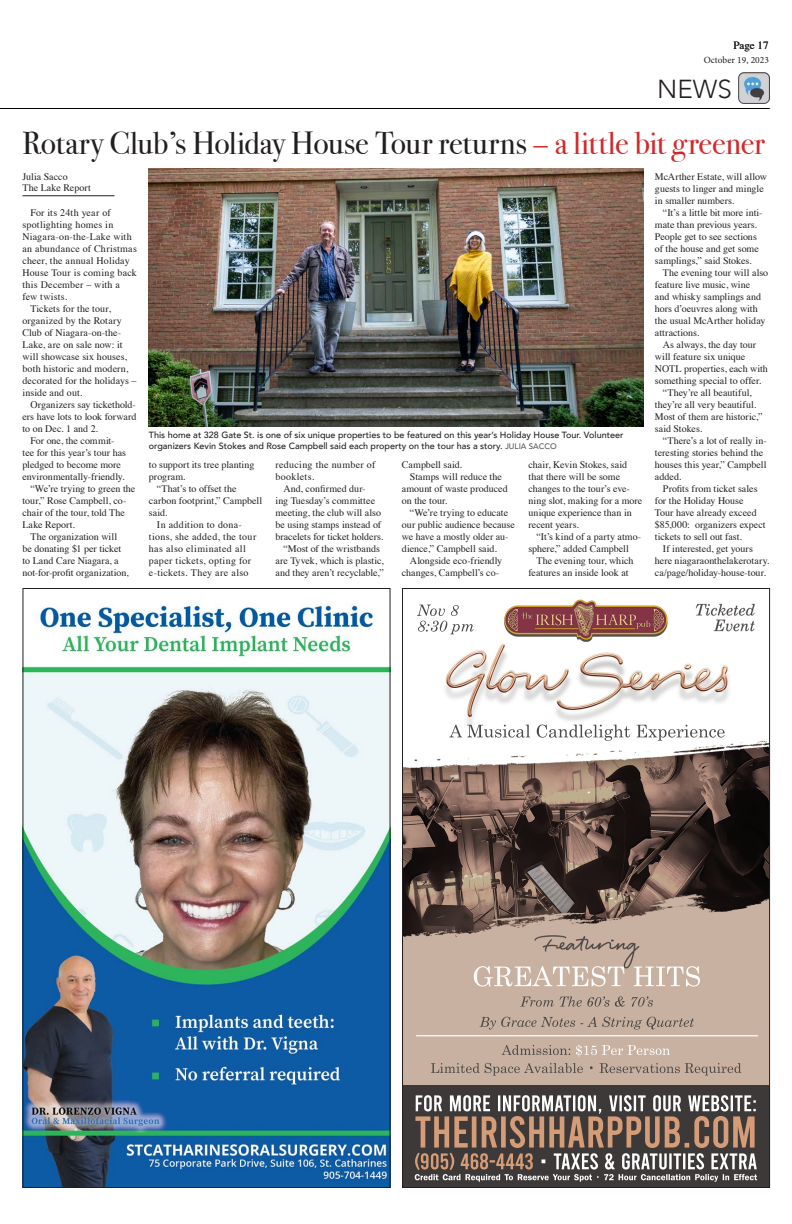
<style>
.page{position:relative;width:792px;height:1224px;background:#fff}
.page>*{position:absolute;margin:0;border:0;box-sizing:border-box;transform-origin:0 0}
.NewsHeadTLR{font:32px "Bodoni Svty Two ITCTT";letter-spacing:-.005em;color:#231f20}
.t1{font:300 26px "Avenir";color:#231f20}
.Folio_Line{font:11px "Times";color:#231f20}
.BodyCopyTLR{font:10px/12px "Times";letter-spacing:.005em;color:#231f20}
.BodyCopyTLR-2{font:10px/12px "Times";letter-spacing:.03em;color:#231f20}
.Byline_2{font:10px "Times";letter-spacing:.005em;color:#231f20}
.Byline_1{font:10px "Times";letter-spacing:.005em;color:#231f20}
.Folio_Line-2{font:9.5px "Minion Pro";color:#231f20}
.CutlineTLR{font:500 9px/11px "Avenir";color:#231f20}
.s1{color:#d2282b}
.s2{font-size:8px;color:#57585a}
</style>
<div class="page">
<hr style="left:22px;top:108px;width:748px;height:1px;background:#000">
<img style="left:738px;top:72px;width:31px;height:31px">
<hr style="left:0;top:108px;width:769px;height:1px;background:#000">
<img style="left:24px;top:603px;width:365px;height:583px">
<img style="left:404px;top:599px;width:364px;height:486px">
<img style="left:416px;top:1035px;width:342px;height:1px">
<img style="left:404px;top:1085px;width:364px;height:101px">
<hr style="left:22px;top:196px;width:92px;height:1px;background:#231f20">
<img style="left:149px;top:168px;width:494px;height:258px">
<p class="Folio_Line" style="left:733px;top:35px;width:37px">Page 17</p>
<p class="Folio_Line-2" style="left:704px;top:54px;width:67px">October 19, 2023</p>
<p class="t1" style="left:657px;top:74px;width:76px">NEWS</p>
<p class="NewsHeadTLR" style="left:22px;top:117px;width:744px">Rotary Club’s Holiday House Tour returns <span class="s1">– a little bit greener</span></p>
<p class="Byline_1" style="left:22px;top:167px;width:47px">Julia Sacco</p>
<p class="Byline_2" style="left:22px;top:178px;width:70px">The Lake Report</p>
<p class="BodyCopyTLR" style="left:22px;top:206px;width:116px;text-indent:8px">For its 24th year of spotlighting homes in<br>Niagara-on-the-Lake with an abundance of Christmas cheer, the annual Holiday<br>House Tour is coming back this December – with a few twists.</p>
<p class="BodyCopyTLR" style="left:22px;top:302px;width:116px;text-indent:8px">Tickets for the tour, organized by the Rotary<br>Club of Niagara-on-the-<br>Lake, are on sale now: it will showcase six houses, both historic and modern, decorated for the holidays – inside and out.</p>
<p class="BodyCopyTLR" style="left:22px;top:398px;width:116px;text-align:justify;text-indent:8px">Organizers say tickethold&shy;ers have lots to look forward to on Dec. 1 and 2.</p>
<p class="BodyCopyTLR" style="left:22px;top:434px;width:105px;text-align:center">For one, the commit-<br>tee for this year’s tour has pledged to become more environmentally-friendly.</p>
<p class="BodyCopyTLR" style="left:22px;top:482px;width:114px;text-indent:8px">“We’re trying to green the tour,” Rose Campbell, co&shy;chair of the tour, told The<br>Lake Report.</p>
<p class="BodyCopyTLR" style="left:22px;top:530px;width:108px;text-indent:8px">The organization will be donating $1 per ticket to Land Care Niagara, a not-for-profit organization,</p>
<p class="CutlineTLR" style="left:149px;top:429px;width:476px">This home at 328 Gate St. is one of six unique properties to be featured on this year’s Holiday House Tour. Volunteer organizers Kevin Stokes and Rose Campbell said each property on the tour has a story. <span class="s2">JULIA SACCO</span></p>
<p class="BodyCopyTLR" style="left:149px;top:458px;width:107px">to support its tree planting program.</p>
<p class="BodyCopyTLR" style="left:149px;top:482px;width:115px;text-indent:8px">“That’s to offset the carbon footprint,” Campbell said.</p>
<p class="BodyCopyTLR-2" style="left:149px;top:518px;width:109px;text-indent:8px">In addition to dona&shy;tions, she added, the tour has also eliminated all paper tickets, opting for e-tickets. They are also</p>
<p class="BodyCopyTLR-2" style="left:275px;top:458px;width:101px">reducing the number of booklets.</p>
<p class="BodyCopyTLR" style="left:275px;top:482px;width:109px;text-indent:8px">And, confirmed dur-<br>ing Tuesday’s committee meeting, the club will also be using stamps instead of bracelets for ticket holders.</p>
<p class="BodyCopyTLR" style="left:275px;top:542px;width:110px;text-align:center">“Most of the wristbands are Tyvek, which is plastic, and they aren’t recyclable,”</p>
<p class="BodyCopyTLR" style="left:402px;top:458px;width:62px">Campbell said.</p>
<p class="BodyCopyTLR" style="left:402px;top:470px;width:107px;text-indent:8px">Stamps will reduce the amount of waste produced on the tour.</p>
<p class="BodyCopyTLR" style="left:402px;top:506px;width:114px;text-indent:8px">“We’re trying to educate our public audience because we have a mostly older au&shy;dience,” Campbell said.</p>
<p class="BodyCopyTLR" style="left:402px;top:554px;width:102px;text-indent:8px">Alongside eco-friendly changes, Campbell’s co-</p>
<p class="BodyCopyTLR" style="left:528px;top:458px;width:115px">chair, Kevin Stokes, said that there will be some changes to the tour’s eve&shy;ning slot, making for a more unique experience than in recent years.</p>
<p class="BodyCopyTLR" style="left:528px;top:530px;width:114px;text-indent:8px">“It’s kind of a party atmo&shy;sphere,” added Campbell</p>
<p class="BodyCopyTLR" style="left:528px;top:554px;width:107px;text-indent:8px">The evening tour, which features an inside look at</p>
<p class="BodyCopyTLR" style="left:655px;top:170px;width:114px">McArther Estate, will allow guests to linger and mingle in smaller numbers.</p>
<p class="BodyCopyTLR" style="left:655px;top:206px;width:109px;text-indent:8px">“It’s a little bit more inti&shy;mate than previous years.<br>People get to see sections of the house and get some samplings,” said Stokes.</p>
<p class="BodyCopyTLR" style="left:655px;top:266px;width:115px;text-indent:8px">The evening tour will also feature live music, wine<br>and whisky samplings and hors d’oeuvres along with the usual McArther holiday attractions.</p>
<p class="BodyCopyTLR" style="left:655px;top:338px;width:115px;text-indent:8px">As always, the day tour will feature six unique<br>NOTL properties, each with something special to offer.</p>
<p class="BodyCopyTLR" style="left:655px;top:386px;width:109px;text-indent:8px">“They’re all beautiful, they’re all very beautiful.<br>Most of them are historic,” said Stokes.</p>
<p class="BodyCopyTLR" style="left:655px;top:434px;width:113px;text-indent:8px">“There’s a lot of really in&shy;teresting stories behind the houses this year,” Campbell added.</p>
<p class="BodyCopyTLR" style="left:655px;top:482px;width:112px;text-indent:8px">Profits from ticket sales for the Holiday House<br>Tour have already exceed $85,000: organizers expect tickets to sell out fast.</p>
<p class="BodyCopyTLR" style="left:655px;top:542px;width:116px;text-indent:8px">If interested, get yours here niagaraonthelakerotary. ca/page/holiday-house-tour.</p>
</div>
